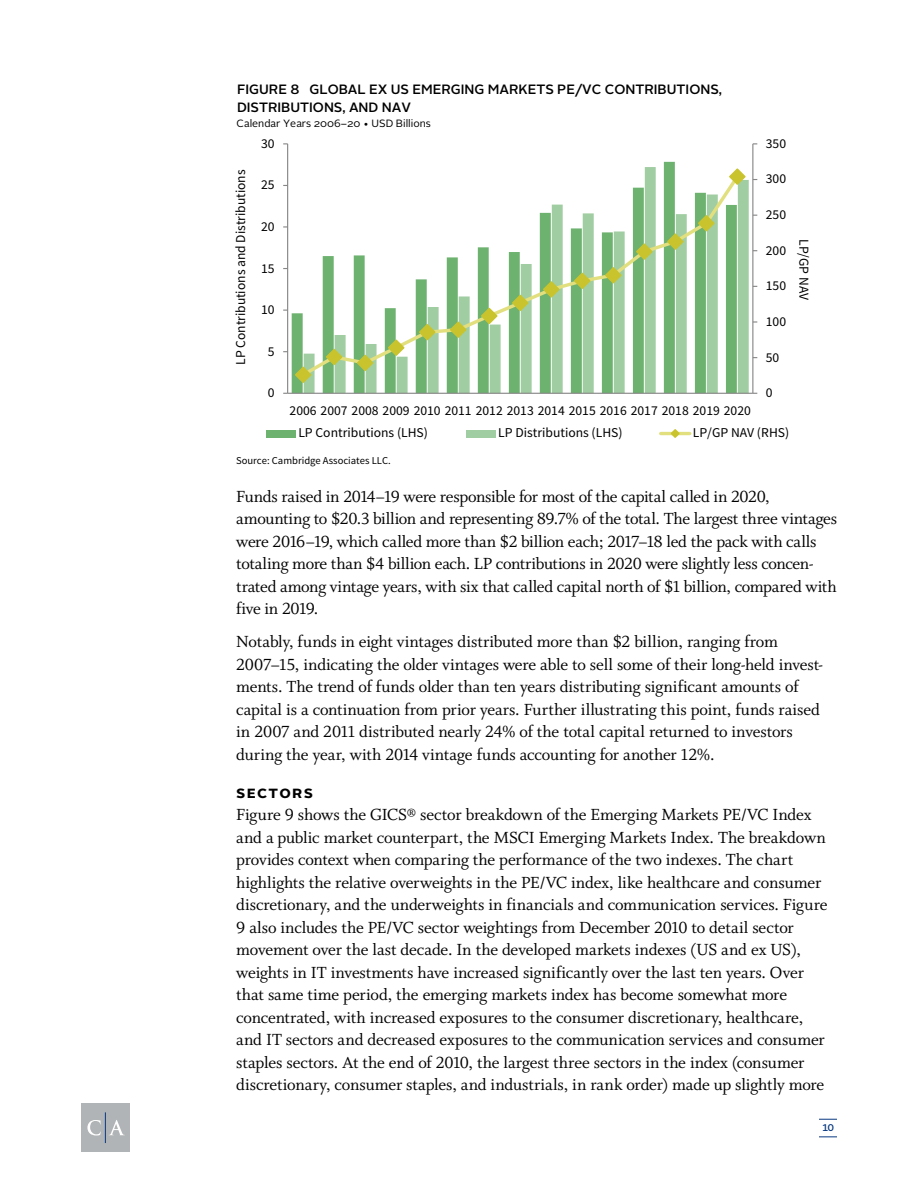
<style>
.page{position:relative;width:918px;height:1188px;background:#fff}
.page>*{position:absolute;margin:0;border:0;box-sizing:border-box;transform-origin:0 0}
.t1{font:18px/22.5px "Whitman";letter-spacing:-.01em;color:#000}
.t2{font:700 16.5px "Alright Sans";letter-spacing:.07em;color:#000}
.t3{font:13.65px "Source Sans Pro";color:#000}
.t4{font:13.5px "Source Sans Pro";color:#000}
.t5{font:500 13.5px/17.7px "Alright Sans";color:#000}
.t6{font:10.5px "Alright Sans";color:#000}
.t7{font:10.5px "Source Sans Pro";color:#000}
.t8{font:500 9.75px "Alright Sans";color:#083981}
</style>
<div class="page">
<svg style="left:292px;top:162px;width:383px;height:231px"></svg>
<svg style="left:304px;top:167px;width:445px;height:226px"></svg>
<hr style="left:752px;top:144px;width:1px;height:249px;background:#868686">
<hr style="left:287px;top:144px;width:1px;height:249px;background:#868686">
<hr style="left:288px;top:393px;width:465px;height:1px;background:#868686">
<svg style="left:298px;top:172px;width:444px;height:207px"></svg>
<svg style="left:294px;top:365px;width:19px;height:19px"></svg>
<svg style="left:324px;top:347px;width:20px;height:20px"></svg>
<svg style="left:355px;top:353px;width:20px;height:20px"></svg>
<svg style="left:387px;top:338px;width:19px;height:19px"></svg>
<svg style="left:418px;top:323px;width:19px;height:19px"></svg>
<svg style="left:449px;top:320px;width:19px;height:19px"></svg>
<svg style="left:480px;top:306px;width:19px;height:20px"></svg>
<svg style="left:511px;top:293px;width:19px;height:20px"></svg>
<svg style="left:542px;top:280px;width:19px;height:19px"></svg>
<svg style="left:573px;top:271px;width:19px;height:19px"></svg>
<svg style="left:604px;top:266px;width:19px;height:19px"></svg>
<svg style="left:635px;top:242px;width:19px;height:19px"></svg>
<svg style="left:666px;top:232px;width:19px;height:19px"></svg>
<svg style="left:697px;top:214px;width:19px;height:19px"></svg>
<svg style="left:728px;top:167px;width:19px;height:19px"></svg>
<div style="left:266px;top:430px;width:29px;height:7px;background:#6eb270"></div>
<div style="left:466px;top:430px;width:29px;height:7px;background:#a1cda2"></div>
<hr style="left:661px;top:432px;width:29px;height:3px;background:#e2df7e">
<svg style="left:669px;top:429px;width:12px;height:9px"></svg>
<div style="left:81px;top:1103px;width:49px;height:49px;background:#b1b4b6"></div>
<svg style="left:87px;top:1120px;width:14px;height:16px"></svg>
<svg style="left:109px;top:1120px;width:15px;height:15px"></svg>
<hr style="left:105px;top:1112px;width:1px;height:31px;background:#083981">
<svg style="left:819px;top:1119px;width:18px;height:1px"></svg>
<svg style="left:819px;top:1137px;width:18px;height:1px"></svg>
<p class="t5" style="left:237px;top:81px;width:486px">FIGURE 8 GLOBAL EX US EMERGING MARKETS PE/VC CONTRIBUTIONS,<br>DISTRIBUTIONS, AND NAV</p>
<p class="t6" style="left:237px;top:116px;width:196px">Calendar Years 2006–20 • USD Billions</p>
<p class="t3" style="left:232px;top:365px;width:197px;rotate:-90deg">LP Contributions and Distributions</p>
<p class="t4" style="left:261px;top:135px;width:15px">30</p>
<p class="t4" style="left:261px;top:177px;width:15px">25</p>
<p class="t4" style="left:261px;top:218px;width:15px">20</p>
<p class="t4" style="left:261px;top:260px;width:15px">15</p>
<p class="t4" style="left:261px;top:301px;width:15px">10</p>
<p class="t4" style="left:268px;top:343px;width:8px">5</p>
<p class="t4" style="left:766px;top:135px;width:22px">350</p>
<p class="t4" style="left:766px;top:171px;width:22px">300</p>
<p class="t4" style="left:766px;top:206px;width:22px">250</p>
<p class="t4" style="left:766px;top:242px;width:22px">200</p>
<p class="t4" style="left:766px;top:277px;width:22px">150</p>
<p class="t4" style="left:766px;top:313px;width:22px">100</p>
<p class="t4" style="left:766px;top:349px;width:15px">50</p>
<p class="t3" style="left:813px;top:239px;width:62px;rotate:90deg">LP/GP NAV</p>
<p class="t4" style="left:268px;top:384px;width:8px">0</p>
<p class="t4" style="left:290px;top:403px;width:463px">2006 2007 2008 2009 2010 2011 2012 2013 2014 2015 2016 2017 2018 2019 2020</p>
<p class="t4" style="left:766px;top:384px;width:8px">0</p>
<p class="t4" style="left:298px;top:425px;width:131px">LP Contributions (LHS)</p>
<p class="t4" style="left:498px;top:425px;width:126px">LP Distributions (LHS)</p>
<p class="t4" style="left:693px;top:425px;width:98px">LP/GP NAV (RHS)</p>
<p class="t7" style="left:236px;top:454px;width:156px">Source: Cambridge Associates LLC.</p>
<p class="t1" style="left:236px;top:485px;width:602px">Funds raised in 2014–19 were responsible for most of the capital called in 2020, amounting to $20.3 billion and representing 89.7% of the total. The largest three vintages were 2016–19, which called more than $2 billion each; 2017–18 led the pack with calls totaling more than $4 billion each. LP contributions in 2020 were slightly less concen&shy;trated among vintage years, with six that called capital north of $1 billion, compared with five in 2019.</p>
<p class="t1" style="left:236px;top:631px;width:589px">Notably, funds in eight vintages distributed more than $2 billion, ranging from 2007–15, indicating the older vintages were able to sell some of their long-held invest&shy;ments. The trend of funds older than ten years distributing significant amounts of capital is a continuation from prior years. Further illustrating this point, funds raised in 2007 and 2011 distributed nearly 24% of the total capital returned to investors during the year, with 2014 vintage funds accounting for another 12%.</p>
<p class="t2" style="left:236px;top:781px;width:78px">Sectors</p>
<p class="t1" style="left:236px;top:804px;width:593px">Figure 9 shows the GICS® sector breakdown of the Emerging Markets PE/VC Index and a public market counterpart, the MSCI Emerging Markets Index. The breakdown provides context when comparing the performance of the two indexes. The chart highlights the relative overweights in the PE/VC index, like healthcare and consumer discretionary, and the underweights in financials and communication services. Figure 9 also includes the PE/VC sector weightings from December 2010 to detail sector movement over the last decade. In the developed markets indexes (US and ex US), weights in IT investments have increased significantly over the last ten years. Over that same time period, the emerging markets index has become somewhat more concentrated, with increased exposures to the consumer discretionary, healthcare, and IT sectors and decreased exposures to the communication services and consumer staples sectors. At the end of 2010, the largest three sectors in the index (consumer discretionary, consumer staples, and industrials, in rank order) made up slightly more</p>
<p class="t8" style="left:822px;top:1121px;width:13px">10</p>
</div>
